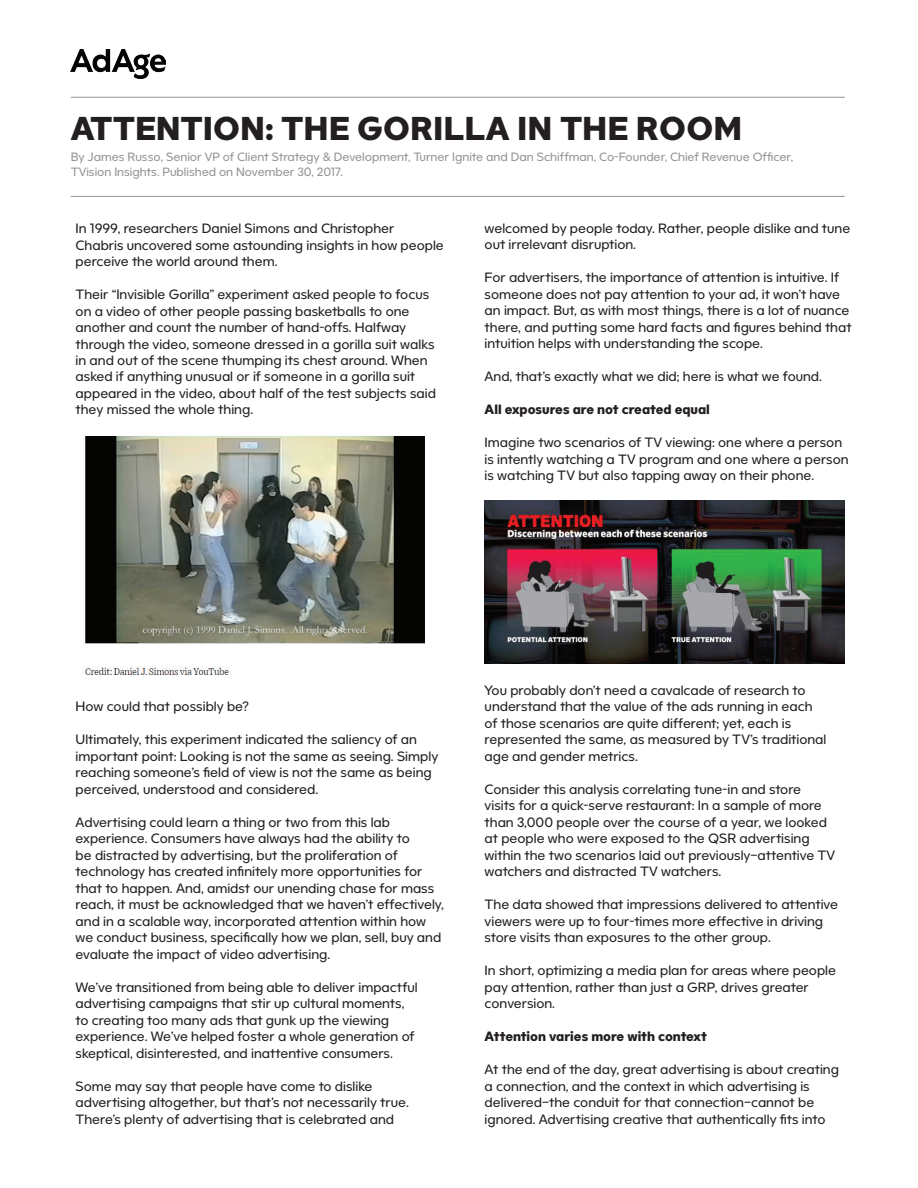
<style>
.page{position:relative;width:918px;height:1188px;background:#fff}
.page>*{position:absolute;margin:0;border:0;box-sizing:border-box;transform-origin:0 0}
.t1{font:700 33px "Turner";color:#231f20}
.t2{font:13.5px/16.5px "Turner";color:#231f20}
.t3{font:700 13.5px "Turner";color:#231f20}
.t4{font:12px/14.4px "Turner";color:#939598}
</style>
<div class="page">
<hr style="left:71px;top:97px;width:774px;height:1px;background:#939598">
<hr style="left:71px;top:196px;width:774px;height:1px;background:#939598">
<img style="left:71px;top:49px;width:94px;height:29px">
<img style="left:484px;top:500px;width:361px;height:164px">
<img style="left:85px;top:436px;width:340px;height:239px">
<h1 class="t1" style="left:71px;top:108px;width:673px">ATTENTION: THE GORILLA IN THE ROOM</h1>
<p class="t4" style="left:71px;top:150px;width:724px">By James Russo, Senior VP of Client Strategy &amp; Development, Turner Ignite and Dan Schiffman, Co-Founder, Chief Revenue Officer,<br>TVision Insights. Published on November 30, 2017.</p>
<p class="t2" style="left:76px;top:220px;width:370px">In 1999, researchers Daniel Simons and Christopher<br>Chabris uncovered some astounding insights in how people perceive the world around them.</p>
<p class="t2" style="left:76px;top:286px;width:362px">Their “Invisible Gorilla” experiment asked people to focus on a video of other people passing basketballs to one another and count the number of hand-offs. Halfway through the video, someone dressed in a gorilla suit walks in and out of the scene thumping its chest around. When asked if anything unusual or if someone in a gorilla suit appeared in the video, about half of the test subjects said they missed the whole thing.</p>
<p class="t2" style="left:485px;top:220px;width:367px">welcomed by people today. Rather, people dislike and tune out irrelevant disruption.</p>
<p class="t2" style="left:485px;top:270px;width:368px">For advertisers, the importance of attention is intuitive. If someone does not pay attention to your ad, it won’t have an impact. But, as with most things, there is a lot of nuance there, and putting some hard facts and figures behind that intuition helps with understanding the scope.</p>
<p class="t2" style="left:485px;top:369px;width:339px">And, that’s exactly what we did; here is what we found.</p>
<p class="t3" style="left:485px;top:401px;width:227px">All exposures are not created equal</p>
<p class="t2" style="left:485px;top:435px;width:366px">Imagine two scenarios of TV viewing: one where a person is intently watching a TV program and one where a person is watching TV but also tapping away on their phone.</p>
<p class="t2" style="left:76px;top:699px;width:175px">How could that possibly be?</p>
<p class="t2" style="left:76px;top:732px;width:364px">Ultimately, this experiment indicated the saliency of an important point: Looking is not the same as seeing. Simply reaching someone’s field of view is not the same as being perceived, understood and considered.</p>
<p class="t2" style="left:76px;top:814px;width:370px">Advertising could learn a thing or two from this lab experience. Consumers have always had the ability to<br>be distracted by advertising, but the proliferation of technology has created infinitely more opportunities for that to happen. And, amidst our unending chase for mass reach, it must be acknowledged that we haven’t effectively, and in a scalable way, incorporated attention within how we conduct business, specifically how we plan, sell, buy and evaluate the impact of video advertising.</p>
<p class="t2" style="left:76px;top:979px;width:344px">We’ve transitioned from being able to deliver impactful advertising campaigns that stir up cultural moments, to creating too many ads that gunk up the viewing experience. We’ve helped foster a whole generation of skeptical, disinterested, and inattentive consumers.</p>
<p class="t2" style="left:76px;top:1078px;width:335px">Some may say that people have come to dislike advertising altogether, but that’s not necessarily true.<br>There’s plenty of advertising that is celebrated and</p>
<p class="t2" style="left:485px;top:682px;width:343px">You probably don’t need a cavalcade of research to understand that the value of the ads running in each of those scenarios are quite different; yet, each is represented the same, as measured by TV’s traditional age and gender metrics.</p>
<p class="t2" style="left:485px;top:781px;width:352px">Consider this analysis correlating tune-in and store<br>visits for a quick-serve restaurant: In a sample of more than 3,000 people over the course of a year, we looked at people who were exposed to the QSR advertising within the two scenarios laid out previously–attentive TV watchers and distracted TV watchers.</p>
<p class="t2" style="left:485px;top:897px;width:355px">The data showed that impressions delivered to attentive viewers were up to four-times more effective in driving store visits than exposures to the other group.</p>
<p class="t2" style="left:485px;top:963px;width:353px">In short, optimizing a media plan for areas where people pay attention, rather than just a GRP, drives greater conversion.</p>
<p class="t3" style="left:485px;top:1028px;width:224px">Attention varies more with context</p>
<p class="t2" style="left:485px;top:1061px;width:356px">At the end of the day, great advertising is about creating a connection, and the context in which advertising is delivered–the conduit for that connection–cannot be ignored. Advertising creative that authentically fits into</p>
</div>
